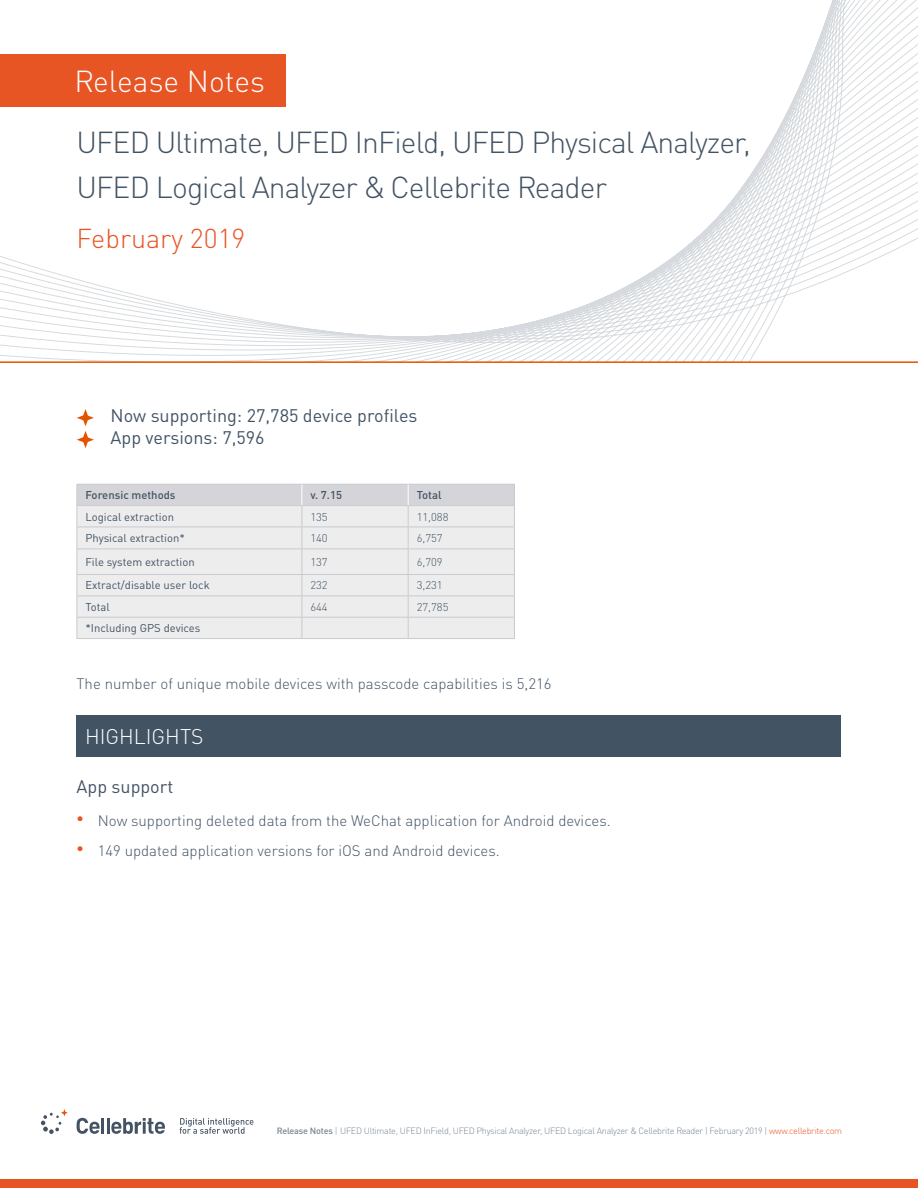
<style>
.page{position:relative;width:918px;height:1188px;background:#fff}
.page>*{position:absolute;margin:0;border:0;box-sizing:border-box;transform-origin:0 0}
.t1{font:300 30px/45px "DIN Pro";letter-spacing:-.03em;color:#425364}
.t2{font:300 30px "DIN Pro";color:#fff}
.t3{font:300 27px "DIN Pro";color:#e75525}
.t4{font:300 21px "DIN Pro";color:#fff}
.t5{font:18px/21.6px "DIN Pro";color:#425364}
.t6{font:300 15px "DIN Pro";color:#425364}
.t7{font:700 15px "DIN Pro";color:#e75525}
.t8{font:11.25px/21.3px "DIN Pro";color:#425364}
.t9{font:300 11.25px "DIN Pro";color:#425364}
.t10{font:500 11.25px "DIN Pro";color:#425364}
.t11{font:300 9px "DIN Pro";letter-spacing:-.03em;color:#778591}
.s1{font-weight:500}
.s2{color:#e75525}
</style>
<div class="page">
<svg style="left:0;top:0;width:918px;height:361px"></svg>
<div style="left:0;top:54px;width:286px;height:52px;background:#e75525"></div>
<svg style="left:77px;top:409px;width:17px;height:39px"></svg>
<div style="left:0;top:1179px;width:918px;height:9px;background:#e75525"></div>
<hr style="left:0;top:361px;width:918px;height:2px;background:#e75200">
<svg style="left:77px;top:1118px;width:23px;height:16px"></svg>
<hr style="left:101px;top:1118px;width:3px;height:16px;background:#435363">
<hr style="left:107px;top:1118px;width:3px;height:16px;background:#435363">
<svg style="left:111px;top:1118px;width:54px;height:16px"></svg>
<svg style="left:41px;top:1109px;width:27px;height:25px"></svg>
<svg style="left:180px;top:1118px;width:73px;height:16px"></svg>
<hr style="left:77px;top:638px;width:225px;height:1px;background:#c9cad0">
<hr style="left:302px;top:638px;width:106px;height:1px;background:#c9cad0">
<hr style="left:408px;top:638px;width:107px;height:1px;background:#c9cad0">
<svg style="left:77px;top:484px;width:438px;height:154px;background:#e8e8e9"></svg>
<div style="left:77px;top:715px;width:764px;height:41px;background:#425364"></div>
<h1 class="t2" style="left:74px;top:58px;width:192px">Release Notes</h1>
<h1 class="t1" style="left:77px;top:118px;width:676px">UFED Ultimate, UFED InField, UFED Physical Analyzer,<br>UFED Logical Analyzer &amp; Cellebrite Reader</h1>
<h2 class="t3" style="left:77px;top:218px;width:170px">February 2019</h2>
<p class="t5" style="left:111px;top:404px;width:308px">Now supporting: 27,785 device profiles<br>App versions: 7,596</p>
<p class="t10" style="left:85px;top:486px;width:92px">Forensic methods</p>
<p class="t10" style="left:310px;top:486px;width:33px">.v 7.15</p>
<p class="t10" style="left:417px;top:486px;width:26px">Total</p>
<p class="t8" style="left:85px;top:505px;width:90px">Logical extraction</p>
<p class="t9" style="left:310px;top:508px;width:19px">135</p>
<p class="t9" style="left:417px;top:508px;width:33px">11,088</p>
<p class="t8" style="left:85px;top:527px;width:101px">Physical extraction*</p>
<p class="t9" style="left:310px;top:530px;width:19px">140</p>
<p class="t9" style="left:417px;top:530px;width:28px">6,757</p>
<p class="t8" style="left:85px;top:551px;width:111px">File system extraction</p>
<p class="t9" style="left:310px;top:553px;width:19px">137</p>
<p class="t9" style="left:417px;top:553px;width:28px">6,709</p>
<p class="t8" style="left:85px;top:574px;width:126px">Extract/disable user lock</p>
<p class="t9" style="left:310px;top:577px;width:19px">232</p>
<p class="t9" style="left:417px;top:577px;width:28px">3,231</p>
<p class="t8" style="left:85px;top:595px;width:117px">Total<br>*Including GPS devices</p>
<p class="t9" style="left:310px;top:598px;width:19px">644</p>
<p class="t9" style="left:417px;top:598px;width:33px">27,785</p>
<p class="t6" style="left:77px;top:672px;width:476px">The number of unique mobile devices with passcode capabilities is 5,216</p>
<h3 class="t4" style="left:85px;top:720px;width:120px">HIGHLIGHTS</h3>
<p class="t5" style="left:77px;top:775px;width:98px">App support</p>
<p class="t6" style="left:98px;top:809px;width:514px">Now supporting deleted data from the WeChat application for Android devices.</p>
<p class="t7" style="left:77px;top:806px;width:9px">•</p>
<p class="t7" style="left:77px;top:836px;width:9px">•</p>
<p class="t6" style="left:98px;top:839px;width:403px">149 updated application versions for iOS and Android devices.</p>
<p class="t11" style="left:277px;top:1124px;width:567px"><span class="s1">Release Notes</span> | UFED Ultimate, UFED InField, UFED Physical Analyzer, UFED Logical Analyzer &amp; Cellebrite Reader | February 2019 | <span class="s2">www.cellebrite.com</span></p>
</div>
